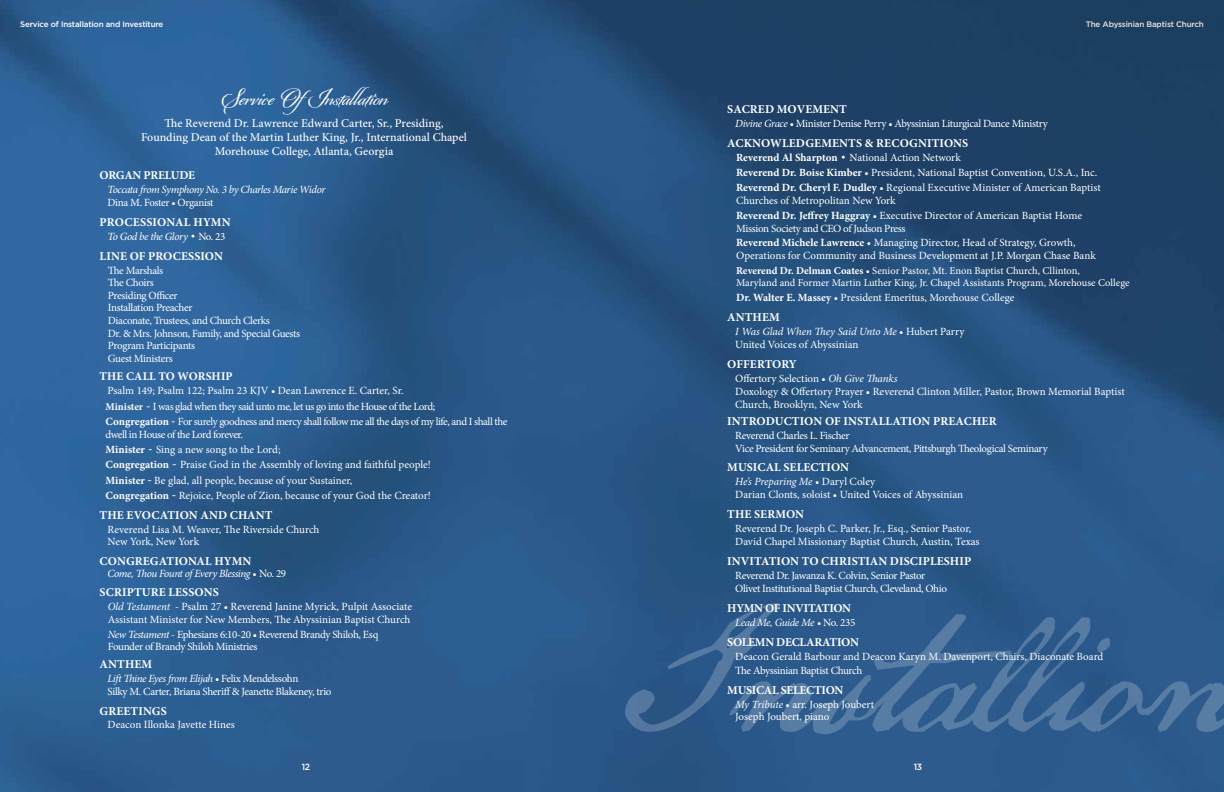
<style>
.page{position:relative;width:1224px;height:792px;background:#fff}
.page>*{position:absolute;margin:0;border:0;box-sizing:border-box;transform-origin:0 0}
.t1{font:103.1px "US Declaration";color:#fff}
.t2{font:24px "Origins";color:#fff}
.t3{font:700 12px "Minion Pro";letter-spacing:.01em;color:#fff}
.t4{font:500 12px/14px "Minion Pro";color:#fff;text-align:center}
.t5{font:700 12px "Minion Pro";letter-spacing:-.02em;color:#fff}
.t6{font:700 12px "Minion Pro";letter-spacing:-.025em;color:#fff}
.t7{font:700 11.8px "Minion Pro";letter-spacing:.01em;color:#fff}
.t8{font:11px/15px "Minion Pro";letter-spacing:-.01em;color:#fff}
.t9{font:11px/16.1px "Minion Pro";letter-spacing:-.03em;color:#fff}
.t10{font:11px/12.6px "Minion Pro";letter-spacing:-.035em;color:#fff}
.t11{font:italic 11px "Minion Pro";letter-spacing:-.04em;color:#fff}
.t12{font:11px/12.9px "Minion Pro";letter-spacing:-.045em;color:#fff}
.t13{font:10.5px/12.1px "Minion Pro";letter-spacing:-.005em;color:#fff}
.t14{font:500 9px "Gotham";color:#fff;scale:.96 1}
.t15{font:500 8px "Gotham";letter-spacing:-.02em;color:#fff}
.t16{font:500 8px "Gotham";letter-spacing:-.02em;color:#eae2dc}
.s1{font-family:"Gotham";font-style:normal}
.s2{font-style:normal}
.s3{font-weight:700;font-size:10.5px}
.s4{font-family:"Gotham";font-size:10.5px}
.s5{font-weight:700}
.s6{font-family:"Gotham"}
.s7{font-style:italic}
</style>
<div class="page">
<img style="left:0;top:0;width:1224px;height:792px">
<p class="t15" style="left:20px;top:19px;width:145px">Service of Installation and Investiture</p>
<p class="t16" style="left:1086px;top:19px;width:119px">The Abyssinian Baptist Church</p>
<h2 class="t2" style="left:221px;top:82px;width:167px">Service OfInstallation</h2>
<p class="t4" style="left:141px;top:116px;width:327px">The Reverend Dr. Lawrence Edward Carter, Sr., Presiding,<br>Founding Dean of the Martin Luther King, Jr., International Chapel<br>Morehouse College, Atlanta, Georgia</p>
<p class="t6" style="left:100px;top:168px;width:97px">ORGAN PRELUDE</p>
<p class="t11" style="left:108px;top:182px;width:219px">Toccata from Symphony No. 3 by Charles Marie Widor</p>
<p class="t10" style="left:108px;top:196px;width:108px">Dina M. Foster • Organist</p>
<p class="t3" style="left:100px;top:215px;width:133px">PROCESSIONAL HYMN</p>
<p class="t11" style="left:108px;top:229px;width:119px">To God be the Glory <span class="s1">•</span> <span class="s2">No. 23</span></p>
<p class="t3" style="left:100px;top:249px;width:125px">LINE OF PROCESSION</p>
<p class="t10" style="left:108px;top:264px;width:194px">The Marshals<br>The Choirs<br>Presiding Officer<br>Installation Preacher<br>Diaconate, Trustees, and Church Clerks<br>Dr. &amp; Mrs. Johnson, Family, and Special Guests<br>Program Participants<br>Guest Ministers</p>
<p class="t7" style="left:100px;top:369px;width:135px">THE CALL TO WORSHIP</p>
<p class="t9" style="left:106px;top:382px;width:331px">Psalm 149; Psalm 122; Psalm 23 KJV • Dean Lawrence E. Carter, Sr.<br><span class="s3">Minister</span> <span class="s4">-</span> I was glad when they said unto me, let us go into the House of the Lord;</p>
<p class="t12" style="left:106px;top:415px;width:403px"><span class="s5">Congregation</span> <span class="s4">-</span> For surely goodness and mercy shall follow me all the days of my life, and I shall the dwell in House of the Lord forever.</p>
<p class="t8" style="left:106px;top:442px;width:327px"><span class="s5">Minister</span> <span class="s6">-</span> Sing a new song to the Lord;<br><span class="s5">Congregation</span> <span class="s6">-</span> Praise God in the Assembly of loving and faithful people!</p>
<p class="t8" style="left:106px;top:473px;width:327px"><span class="s5">Minister</span> <span class="s6">-</span> Be glad, all people, because of your Sustainer,<br><span class="s5">Congregation</span> <span class="s6">-</span> Rejoice, People of Zion, because of your God the Creator!</p>
<p class="t3" style="left:100px;top:508px;width:174px">THE EVOCATION AND CHANT</p>
<p class="t8" style="left:108px;top:523px;width:213px;line-height:12.6px">Reverend Lisa M. Weaver, The Riverside Church<br>New York, New York</p>
<p class="t3" style="left:100px;top:554px;width:153px">CONGREGATIONAL HYMN</p>
<p class="t11" style="left:108px;top:566px;width:180px">Come, Thou Fount of Every Blessing • <span class="s2">No. 29</span></p>
<p class="t3" style="left:100px;top:585px;width:121px">SCRIPTURE LESSONS</p>
<p class="t8" style="left:108px;top:601px;width:306px;line-height:12.2px"><span class="s7">Old Testament</span> - Psalm 27 • Reverend Janine Myrick, Pulpit Associate<br>Assistant Minister for New Members, The Abyssinian Baptist Church</p>
<p class="t9" style="left:108px;top:628px;width:272px;line-height:12.6px"><span class="s7">New Testament</span> - Ephesians 6:10-20 • Reverend Brandy Shiloh, Esq<br>Founder of Brandy Shiloh Ministries</p>
<p class="t3" style="left:100px;top:657px;width:54px">ANTHEM</p>
<p class="t9" style="left:108px;top:672px;width:226px;line-height:13.3px"><span class="s7">Lift Thine Eyes from Elijah</span> • Felix Mendelssohn<br>Silky M. Carter, Briana Sheriff &amp; Jeanette Blakeney, trio</p>
<p class="t3" style="left:100px;top:704px;width:69px">GREETINGS</p>
<p class="t8" style="left:108px;top:717px;width:129px">Deacon Illonka Javette Hines</p>
<p class="t3" style="left:727px;top:102px;width:121px">SACRED MOVEMENT</p>
<p class="t9" style="left:735px;top:116px;width:314px"><span class="s7">Divine Grace</span> • Minister Denise Perry • Abyssinian Liturgical Dance Ministry</p>
<p class="t3" style="left:727px;top:136px;width:243px">ACKNOWLEDGEMENTS &amp; RECOGNITIONS</p>
<p class="t8" style="left:736px;top:150px;width:366px"><span class="s5">Reverend Al Sharpton</span> <span class="s6">•</span> National Action Network<br><span class="s5">Reverend Dr. Boise Kimber</span> • President, National Baptist Convention, U.S.A., Inc.<br><span class="s5">Reverend Dr. Cheryl F. Dudley</span> • Regional Executive Minister of American Baptist</p>
<p class="t8" style="left:736px;top:193px;width:347px">Churches of Metropolitan New York<br><span class="s5">Reverend Dr. Jeffrey Haggray</span> • Executive Director of American Baptist Home</p>
<p class="t8" style="left:736px;top:222px;width:341px;line-height:14px">Mission Society and CEO of Judson Press<br><span class="s5">Reverend Michele Lawrence</span> • Managing Director, Head of Strategy, Growth,</p>
<p class="t8" style="left:736px;top:248px;width:361px">Operations for Community and Business Development at J.P. Morgan Chase Bank</p>
<p class="t13" style="left:736px;top:265px;width:395px"><span class="s5">Reverend Dr. Delman Coates</span> • Senior Pastor, Mt. Enon Baptist Church, Cllinton,<br>Maryland and Former Martin Luther King, Jr. Chapel Assistants Program, Morehouse College</p>
<p class="t8" style="left:736px;top:290px;width:280px"><span class="s5">Dr. Walter E. Massey</span> • President Emeritus, Morehouse College</p>
<p class="t3" style="left:727px;top:310px;width:54px">ANTHEM</p>
<p class="t8" style="left:735px;top:325px;width:231px;line-height:12.9px"><span class="s7">I Was Glad When They Said Unto Me</span> • Hubert Parry<br>United Voices of Abyssinian</p>
<p class="t3" style="left:727px;top:357px;width:71px">OFFERTORY</p>
<p class="t8" style="left:735px;top:372px;width:391px;line-height:12.9px">Offertory Selection • <span class="s7">Oh Give Thanks<br></span>Doxology &amp; Offertory Prayer • Reverend Clinton Miller, Pastor, Brown Memorial Baptist<br>Church, Brooklyn, New York</p>
<p class="t3" style="left:727px;top:414px;width:271px">INTRODUCTION OF INSTALLATION PREACHER</p>
<p class="t9" style="left:735px;top:430px;width:314px;line-height:12.9px">Reverend Charles L. Fischer<br>Vice President for Seminary Advancement, Pittsburgh Theological Seminary</p>
<p class="t3" style="left:727px;top:460px;width:123px">MUSICAL SELECTION</p>
<p class="t8" style="left:735px;top:475px;width:229px;line-height:12.9px"><span class="s7">He’s Preparing Me</span> • Daryl Coley<br>Darian Clonts, soloist • United Voices of Abyssinian</p>
<p class="t3" style="left:727px;top:507px;width:78px">THE SERMON</p>
<p class="t8" style="left:735px;top:522px;width:246px;line-height:12.8px">Reverend Dr. Joseph C. Parker, Jr., Esq., Senior Pastor,<br>David Chapel Missionary Baptist Church, Austin, Texas</p>
<p class="t3" style="left:727px;top:554px;width:246px">INVITATION TO CHRISTIAN DISCIPLESHIP</p>
<p class="t10" style="left:735px;top:569px;width:213px">Reverend Dr. Jawanza K. Colvin, Senior Pastor<br>Olivet Institutional Baptist Church, Cleveland, Ohio</p>
<p class="t5" style="left:727px;top:601px;width:125px">HYMN OF INVITATION</p>
<p class="t11" style="left:735px;top:615px;width:122px">Lead Me, Guide Me <span class="s2">• No. 235</span></p>
<p class="t5" style="left:727px;top:635px;width:133px">SOLEMN DECLARATION</p>
<p class="t8" style="left:735px;top:649px;width:370px;line-height:14px">Deacon Gerald Barbour and Deacon Karyn M. Davenport, Chairs, Diaconate Board<br>The Abyssinian Baptist Church</p>
<p class="t5" style="left:727px;top:683px;width:118px">MUSICAL SELECTION</p>
<p class="t8" style="left:735px;top:698px;width:140px;line-height:12.9px"><span class="s7">My Tribute</span> • arr. Joseph Joubert<br>Joseph Joubert, piano</p>
<h1 class="t1" style="left:626px;top:636px;width:607px">Installion</h1>
<p class="t14" style="left:302px;top:762px;width:10px">12</p>
<p class="t14" style="left:914px;top:762px;width:10px">13</p>
</div>
